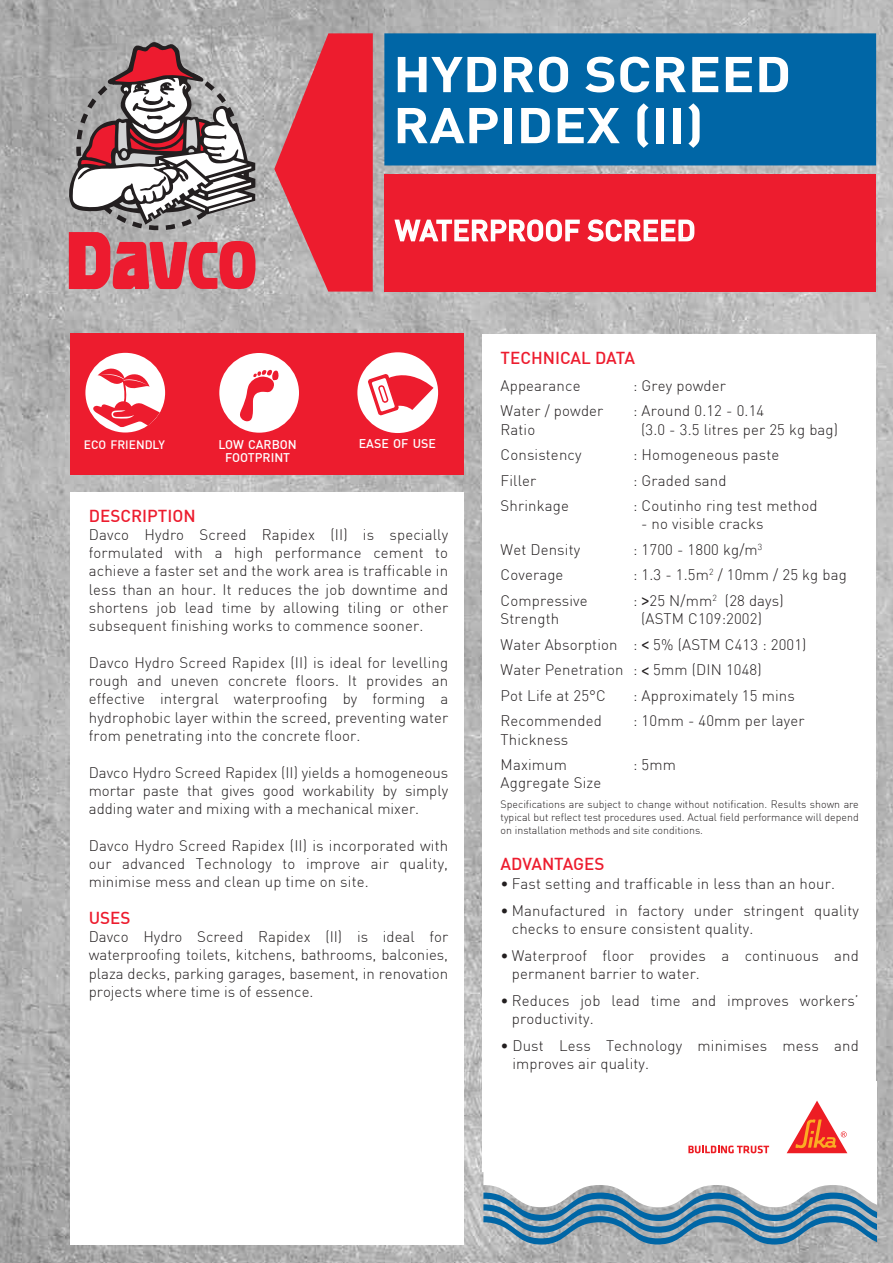
<style>
.page{position:relative;width:893px;height:1263px;background:#fff}
.page>*{position:absolute;margin:0;border:0;box-sizing:border-box;transform-origin:0 0}
.t1{font:700 49.5px/51px "DIN";color:#fff;scale:1.12 1}
.t2{font:500 28.5px "DIN";letter-spacing:.01em;color:#fff}
.t3{font:500 16.95px "DIN";color:#ed1c2e}
.t4{font:300 15px/18.3px "DIN";letter-spacing:.01em;color:#231f20}
.t5{font:500 12.45px/13.5px "DIN";color:#fff;text-align:center}
.t6{font:500 12px "DIN";color:#fff}
.t7{font:300 10.65px/12.8px "DIN";color:#231f20;text-align:justify}
.s1{font-family:"Arial Narrow";font-weight:400;font-size:16.5px}
</style>
<div class="page">
<img style="left:0;top:0;width:893px;height:1263px">
<svg style="left:483px;top:1171px;width:393px;height:21px"></svg>
<svg style="left:483px;top:1192px;width:393px;height:52px;background:#7a9fb5"></svg>
<div style="left:483px;top:334px;width:393px;height:837px;background:#fff"></div>
<div style="left:70px;top:492px;width:394px;height:752px;background:#fff"></div>
<div style="left:70px;top:334px;width:394px;height:141px;background:#ed1c2e"></div>
<div style="left:384px;top:174px;width:492px;height:118px;background:#ed1c2e"></div>
<svg style="left:274px;top:33px;width:99px;height:259px;background:#dc4754"></svg>
<div style="left:384px;top:33px;width:492px;height:132px;background:#0066a6"></div>
<div style="left:219px;top:353px;width:80px;height:80px;background:#fff;border-radius:50%"></div>
<div style="left:85px;top:353px;width:80px;height:79px;background:#fff;border-radius:50%"></div>
<div style="left:357px;top:352px;width:81px;height:81px;background:#fff;border-radius:50%"></div>
<svg style="left:93px;top:367px;width:67px;height:60px"></svg>
<svg style="left:240px;top:370px;width:39px;height:51px"></svg>
<svg style="left:367px;top:362px;width:66px;height:55px"></svg>
<svg style="left:394px;top:219px;width:186px;height:23px"></svg>
<svg style="left:587px;top:219px;width:108px;height:23px"></svg>
<svg style="left:63px;top:42px;width:193px;height:247px"></svg>
<svg style="left:688px;top:1145px;width:81px;height:8px"></svg>
<svg style="left:787px;top:1100px;width:60px;height:53px"></svg>
<h1 class="t1" style="left:393px;top:47px;width:357px">HYDRO SCREED<br>RAPIDEX (II)</h1>
<h2 class="t2" style="left:395px;top:212px;width:302px">WATERPROOF SCREED</h2>
<p class="t6" style="left:84px;top:437px;width:83px">ECO FRIENDLY</p>
<p class="t5" style="left:219px;top:437px;width:80px">LOW CARBON<br>FOOTPRINT</p>
<p class="t5" style="left:359px;top:436px;width:79px">EASE OF USE</p>
<p class="t3" style="left:89px;top:505px;width:108px">DESCRIPTION</p>
<p class="t4" style="left:89px;top:525px;width:361px;text-align:justify">Davco Hydro Screed Rapidex (II) is specially formulated with a high performance cement to achieve a faster set and the work area is trafficable in less than an hour. It reduces the job downtime and shortens job lead time by allowing tiling or other subsequent finishing works to commence sooner.</p>
<p class="t4" style="left:89px;top:653px;width:361px;text-align:justify">Davco Hydro Screed Rapidex (II) is ideal for levelling rough and uneven concrete floors. It provides an effective intergral waterproofing by forming a hydrophobic layer within the screed, preventing water from penetrating into the concrete floor.</p>
<p class="t4" style="left:89px;top:763px;width:361px;text-align:justify">Davco Hydro Screed Rapidex (II) yields a homogeneous mortar paste that gives good workability by simply adding water and mixing with a mechanical mixer.</p>
<p class="t4" style="left:89px;top:836px;width:361px;text-align:justify">Davco Hydro Screed Rapidex (II) is incorporated with our advanced Technology to improve air quality, minimise mess and clean up time on site.</p>
<p class="t3" style="left:89px;top:907px;width:43px">USES</p>
<p class="t4" style="left:89px;top:927px;width:361px;text-align:justify">Davco Hydro Screed Rapidex (II) is ideal for waterproofing toilets, kitchens, bathrooms, balconies, plaza decks, parking garages, basement, in renovation projects where time is of essence.</p>
<p class="t3" style="left:501px;top:347px;width:136px">TECHNICAL DATA</p>
<p class="t4" style="left:501px;top:376px;width:81px">Appearance</p>
<p class="t4" style="left:633px;top:376px;width:94px">: Grey powder</p>
<p class="t4" style="left:501px;top:402px;width:104px">Water / powder</p>
<p class="t4" style="left:633px;top:402px;width:133px">: Around 0.12 - 0.14</p>
<p class="t4" style="left:501px;top:420px;width:36px">Ratio</p>
<p class="t4" style="left:641px;top:420px;width:199px">(3.0 - 3.5 litres per 25 kg bag)</p>
<p class="t4" style="left:501px;top:445px;width:82px">Consistency</p>
<p class="t4" style="left:633px;top:445px;width:148px">: Homogeneous paste</p>
<p class="t4" style="left:501px;top:471px;width:37px">Filler</p>
<p class="t4" style="left:633px;top:471px;width:95px">: Graded sand</p>
<p class="t4" style="left:501px;top:496px;width:70px">Shrinkage</p>
<p class="t4" style="left:633px;top:496px;width:186px">: Coutinho ring test method</p>
<p class="t4" style="left:641px;top:515px;width:124px">- no visible cracks</p>
<p class="t4" style="left:501px;top:540px;width:81px">Wet Density</p>
<p class="t4" style="left:633px;top:540px;width:131px">: 1700 - 1800 kg/m<sup>3</sup></p>
<p class="t4" style="left:501px;top:566px;width:64px">Coverage</p>
<p class="t4" style="left:633px;top:566px;width:215px">: 1.3 - 1.5m<sup>2</sup> / 10mm / 25 kg bag</p>
<p class="t4" style="left:501px;top:591px;width:89px">Compressive</p>
<p class="t4" style="left:633px;top:591px;width:152px">: <span class="s1">&gt;</span>25 N/mm<sup>2</sup> (28 days)</p>
<p class="t4" style="left:501px;top:609px;width:60px">Strength</p>
<p class="t4" style="left:501px;top:606px;width:307px;line-height:25.5px;text-indent:140px">(ASTM C109:2002)<br>Water Absorption : <span class="s1">&lt;</span> 5% (ASTM C413 : 2001)<br>Water Penetration : <span class="s1">&lt;</span> 5mm (DIN 1048)<br>Pot Life at 25°C</p>
<p class="t4" style="left:633px;top:686px;width:163px">: Approximately 15 mins</p>
<p class="t4" style="left:501px;top:712px;width:103px">Recommended</p>
<p class="t4" style="left:633px;top:712px;width:173px">: 10mm - 40mm per layer</p>
<p class="t4" style="left:501px;top:726px;width:69px;line-height:25.5px">Thickness<br>Maximum</p>
<p class="t4" style="left:633px;top:755px;width:44px">: 5mm</p>
<p class="t4" style="left:501px;top:774px;width:102px">Aggregate Size</p>
<p class="t7" style="left:501px;top:798px;width:360px">Specifications are subject to change without notification. Results shown are typical but reflect test procedures used. Actual field performance will depend on installation methods and site conditions.</p>
<p class="t3" style="left:501px;top:853px;width:105px">ADVANTAGES</p>
<p class="t4" style="left:501px;top:874px;width:336px">• Fast setting and trafficable in less than an hour.</p>
<p class="t4" style="left:512px;top:901px;width:348px;text-indent:-11px">• Manufactured in factory under stringent quality checks to ensure consistent quality.</p>
<p class="t4" style="left:512px;top:946px;width:349px;text-indent:-11px">• Waterproof floor provides a continuous and permanent barrier to water.</p>
<p class="t4" style="left:512px;top:991px;width:348px;text-indent:-11px">• Reduces job lead time and improves workers’ productivity.</p>
<p class="t4" style="left:512px;top:1036px;width:348px;text-indent:-12px">• Dust Less Technology minimises mess and improves air quality.</p>
</div>
